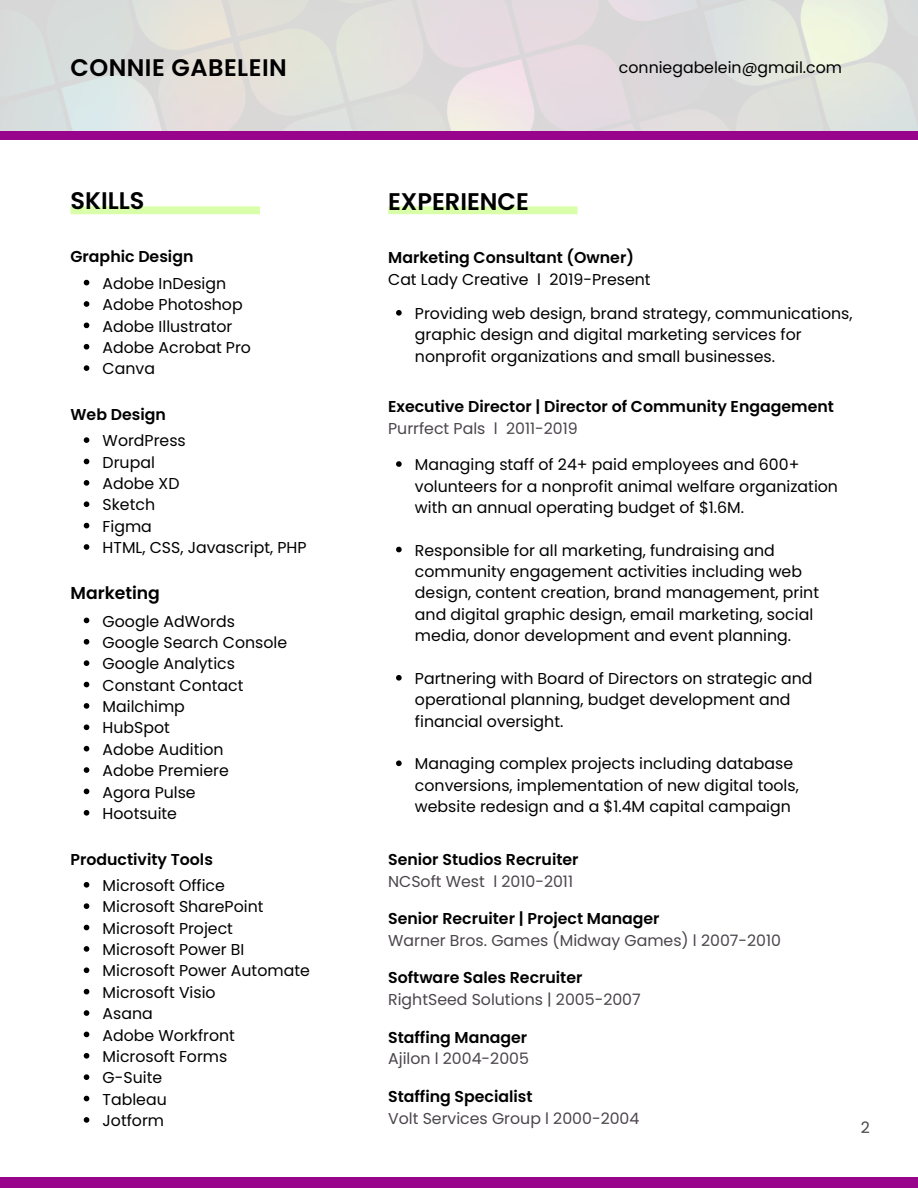
<style>
.page{position:relative;width:918px;height:1188px;background:#fff}
.page>*{position:absolute;margin:0;border:0;box-sizing:border-box;transform-origin:0 0}
.t1{font:600 24px "Poppins";color:#000}
.t2{font:600 24px "Poppins";letter-spacing:.02em;color:#000}
.t3{font:600 17.25px "Poppins";color:#000}
.t4{font:15.75px/21.3px "Poppins";color:#000}
.t5{font:600 15.75px "Poppins";color:#000}
.t6{font:15.75px "Poppins";color:#4a454b}
</style>
<div class="page">
<div style="left:0;top:131px;width:918px;height:9px;background:#99048d"></div>
<div style="left:0;top:1177px;width:918px;height:11px;background:#99048d"></div>
<svg style="left:396px;top:461px;width:6px;height:6px"></svg>
<svg style="left:396px;top:547px;width:6px;height:5px"></svg>
<svg style="left:396px;top:675px;width:6px;height:6px"></svg>
<svg style="left:396px;top:760px;width:6px;height:6px"></svg>
<div style="left:388px;top:206px;width:190px;height:8px;background:#d9ffaa"></div>
<div style="left:71px;top:206px;width:189px;height:8px;background:#d9ffaa"></div>
<svg style="left:84px;top:437px;width:5px;height:6px"></svg>
<svg style="left:84px;top:459px;width:5px;height:5px"></svg>
<svg style="left:84px;top:480px;width:5px;height:6px"></svg>
<svg style="left:84px;top:501px;width:5px;height:6px"></svg>
<svg style="left:84px;top:523px;width:5px;height:5px"></svg>
<svg style="left:84px;top:544px;width:5px;height:6px"></svg>
<svg style="left:84px;top:618px;width:5px;height:5px"></svg>
<svg style="left:84px;top:639px;width:5px;height:6px"></svg>
<svg style="left:84px;top:660px;width:5px;height:6px"></svg>
<svg style="left:84px;top:682px;width:5px;height:5px"></svg>
<svg style="left:84px;top:703px;width:5px;height:6px"></svg>
<svg style="left:84px;top:724px;width:5px;height:6px"></svg>
<svg style="left:84px;top:746px;width:5px;height:5px"></svg>
<svg style="left:84px;top:767px;width:5px;height:6px"></svg>
<svg style="left:84px;top:789px;width:5px;height:5px"></svg>
<svg style="left:84px;top:810px;width:5px;height:6px"></svg>
<svg style="left:84px;top:882px;width:5px;height:6px"></svg>
<svg style="left:84px;top:903px;width:5px;height:6px"></svg>
<svg style="left:84px;top:925px;width:5px;height:5px"></svg>
<svg style="left:84px;top:946px;width:5px;height:6px"></svg>
<svg style="left:84px;top:967px;width:5px;height:6px"></svg>
<svg style="left:84px;top:989px;width:5px;height:5px"></svg>
<svg style="left:84px;top:1010px;width:5px;height:6px"></svg>
<svg style="left:84px;top:1032px;width:5px;height:5px"></svg>
<svg style="left:84px;top:1053px;width:5px;height:6px"></svg>
<svg style="left:84px;top:1074px;width:5px;height:6px"></svg>
<svg style="left:84px;top:1096px;width:5px;height:5px"></svg>
<svg style="left:84px;top:1117px;width:5px;height:6px"></svg>
<svg style="left:83px;top:279px;width:6px;height:7px"></svg>
<svg style="left:84px;top:301px;width:5px;height:6px"></svg>
<svg style="left:84px;top:323px;width:5px;height:5px"></svg>
<svg style="left:84px;top:344px;width:5px;height:6px"></svg>
<svg style="left:84px;top:365px;width:5px;height:6px"></svg>
<svg style="left:396px;top:310px;width:6px;height:6px"></svg>
<h1 class="t2" style="left:71px;top:50px;width:218px">CONNIE GABELEIN</h1>
<p class="t4" style="left:619px;top:57px;width:225px">conniegabelein@gmail.com</p>
<p class="t1" style="left:71px;top:184px;width:75px">SKILLS</p>
<h2 class="t1" style="left:388px;top:184px;width:142px">EXPERIENCE</h2>
<h2 class="t5" style="left:71px;top:245px;width:124px">Graphic Design</h2>
<p class="t4" style="left:103px;top:273px;width:125px">Adobe InDesign</p>
<h2 class="t4" style="left:103px;top:294px;width:142px">Adobe Photoshop</h2>
<p class="t4" style="left:103px;top:315px;width:131px">Adobe Illustrator</p>
<h2 class="t4" style="left:103px;top:337px;width:150px">Adobe Acrobat Pro</h2>
<p class="t4" style="left:103px;top:358px;width:54px">Canva</p>
<p class="t5" style="left:71px;top:404px;width:97px">Web Design</p>
<p class="t4" style="left:103px;top:430px;width:85px">WordPress</p>
<p class="t4" style="left:103px;top:452px;width:54px">Drupal</p>
<p class="t4" style="left:103px;top:473px;width:78px">Adobe XD</p>
<p class="t4" style="left:103px;top:494px;width:54px">Sketch</p>
<h2 class="t4" style="left:103px;top:516px;width:51px">Figma</h2>
<p class="t4" style="left:103px;top:537px;width:205px">HTML, CSS, Javascript, PHP</p>
<p class="t3" style="left:71px;top:581px;width:91px">Marketing</p>
<p class="t4" style="left:103px;top:610px;width:134px">Google AdWords</p>
<p class="t4" style="left:103px;top:632px;width:186px">Google Search Console</p>
<p class="t4" style="left:103px;top:653px;width:134px">Google Analytics</p>
<p class="t4" style="left:103px;top:675px;width:142px">Constant Contact</p>
<p class="t4" style="left:103px;top:696px;width:84px">Mailchimp</p>
<p class="t4" style="left:103px;top:717px;width:69px">HubSpot</p>
<p class="t4" style="left:103px;top:739px;width:122px">Adobe Audition</p>
<p class="t4" style="left:103px;top:760px;width:128px">Adobe Premiere</p>
<h2 class="t4" style="left:103px;top:781px;width:95px">Agora Pulse</h2>
<p class="t4" style="left:103px;top:803px;width:76px">Hootsuite</p>
<p class="t5" style="left:71px;top:849px;width:144px">Productivity Tools</p>
<h2 class="t4" style="left:103px;top:875px;width:124px">Microsoft Office</h2>
<p class="t4" style="left:103px;top:896px;width:162px">Microsoft SharePoint</p>
<p class="t4" style="left:103px;top:918px;width:132px">Microsoft Project</p>
<p class="t4" style="left:103px;top:939px;width:143px">Microsoft Power BI</p>
<p class="t4" style="left:103px;top:960px;width:209px">Microsoft Power Automate</p>
<p class="t4" style="left:103px;top:982px;width:115px">Microsoft Visio</p>
<h2 class="t4" style="left:103px;top:1003px;width:52px">Asana</h2>
<p class="t4" style="left:103px;top:1024px;width:134px">Adobe Workfront</p>
<p class="t4" style="left:103px;top:1046px;width:126px">Microsoft Forms</p>
<p class="t4" style="left:103px;top:1067px;width:61px">G-Suite</p>
<p class="t4" style="left:103px;top:1089px;width:66px">Tableau</p>
<p class="t4" style="left:103px;top:1110px;width:63px">Jotform</p>
<p class="t5" style="left:388px;top:246px;width:247px">Marketing Consultant (Owner)</p>
<p class="t4" style="left:388px;top:269px;width:264px">Cat Lady Creative l 2019-Present</p>
<h2 class="t4" style="left:415px;top:303px;width:439px">Providing web design, brand strategy, communications, graphic design and digital marketing services for nonprofit organizations and small businesses.</h2>
<p class="t5" style="left:388px;top:395px;width:447px">Executive Director | Director of Community Engagement</p>
<h1 class="t6" style="left:388px;top:417px;width:191px">Purrfect Pals l 2011-2019</h1>
<h1 class="t4" style="left:415px;top:454px;width:425px">Managing staff of 24+ paid employees and 600+ volunteers for a nonprofit animal welfare organization with an annual operating budget of $1.6M.</h1>
<h2 class="t4" style="left:415px;top:540px;width:406px">Responsible for all marketing, fundraising and community engagement activities including web design, content creation, brand management, print and digital graphic design, email marketing, social media, donor development and event planning.</h2>
<p class="t4" style="left:415px;top:668px;width:399px">Partnering with Board of Directors on strategic and operational planning, budget development and financial oversight.</p>
<p class="t4" style="left:415px;top:753px;width:385px">Managing complex projects including database conversions, implementation of new digital tools, website redesign and a $1.4M capital campaign</p>
<h2 class="t5" style="left:388px;top:849px;width:192px">Senior Studios Recruiter</h2>
<p class="t6" style="left:388px;top:870px;width:186px">NCSoft West l 2010-2011</p>
<p class="t5" style="left:388px;top:907px;width:273px">Senior Recruiter | Project Manager</p>
<p class="t6" style="left:388px;top:929px;width:394px">Warner Bros. Games (Midway Games) l 2007-2010</p>
<p class="t5" style="left:388px;top:967px;width:196px">Software Sales Recruiter</p>
<p class="t6" style="left:388px;top:989px;width:254px">RightSeed Solutions | 2005-2007</p>
<p class="t5" style="left:388px;top:1026px;width:141px">Staffing Manager</p>
<p class="t6" style="left:388px;top:1048px;width:142px">Ajilon l 2004-2005</p>
<p class="t5" style="left:388px;top:1085px;width:146px">Staffing Specialist</p>
<p class="t6" style="left:388px;top:1107px;width:253px">Volt Services Group l 2000-2004</p>
<p class="t6" style="left:861px;top:1117px;width:11px">2</p>
</div>
